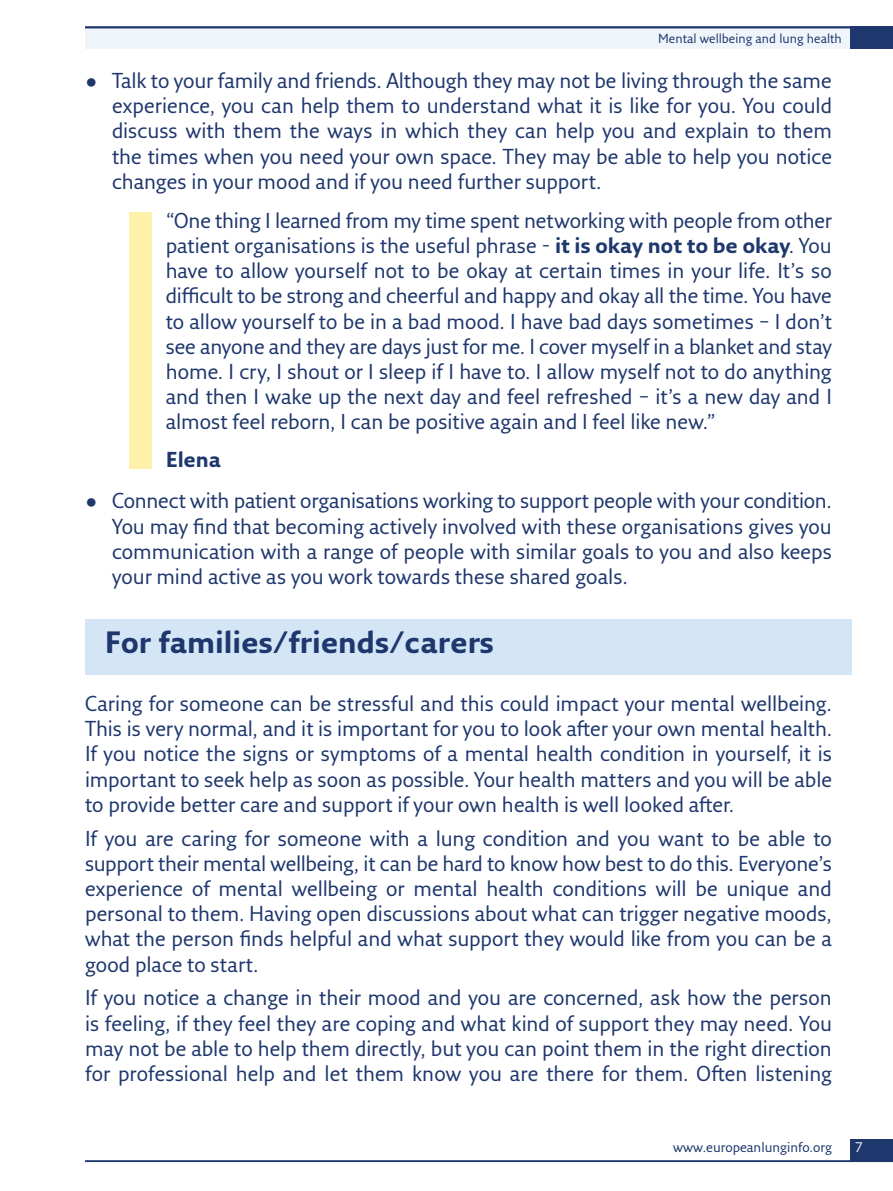
<style>
.page{position:relative;width:893px;height:1191px;background:#fff}
.page>*{position:absolute;margin:0;border:0;box-sizing:border-box;transform-origin:0 0}
.t1{font:700 30px "Fresco Sans Pro";color:#1e376d}
.H___B-head{font:21px/25.2px "Fresco Sans Pro";color:#1e376d;text-align:justify}
.H___B-head-2{font:700 21px "Fresco Sans Pro";letter-spacing:-.005em;color:#1e376d}
.Running_foot_left{font:13.5px "Fresco Sans Pro";color:#1e376d}
.Folio_left{font:13.5px "Fresco Sans Pro";color:#fff}
.Running_head_left{font:12.75px "Fresco Sans Pro";color:#1e376d}
.s1{font-weight:700}
</style>
<div class="page">
<div style="left:85px;top:26px;width:808px;height:23px;background:#eff5fb"></div>
<div style="left:850px;top:26px;width:43px;height:23px;background:#1e376d"></div>
<div style="left:850px;top:1138px;width:43px;height:23px;background:#1e376d"></div>
<hr style="left:85px;top:26px;width:808px;height:2px;background:#1e376d">
<hr style="left:85px;top:1160px;width:808px;height:2px;background:#1e376d">
<div style="left:129px;top:212px;width:23px;height:257px;background:#fff0aa"></div>
<div style="left:85px;top:619px;width:766px;height:55px;background:#d4e5f5"></div>
<p class="Running_head_left" style="left:658px;top:30px;width:185px">Mental wellbeing and lung health</p>
<p class="H___B-head" style="left:112px;top:67px;width:721px;text-indent:-27px">• Talk to your family and friends. Although they may not be living through the same experience, you can help them to understand what it is like for you. You could discuss with them the ways in which they can help you and explain to them the times when you need your own space. They may be able to help you notice changes in your mood and if you need further support.</p>
<p class="H___B-head" style="left:166px;top:207px;width:668px">“One thing I learned from my time spent networking with people from other patient organisations is the useful phrase - <span class="s1">it is okay not to be okay</span>. You have to allow yourself not to be okay at certain times in your life. It’s so difficult to be strong and cheerful and happy and okay all the time. You have to allow yourself to be in a bad mood. I have bad days sometimes – I don’t see anyone and they are days just for me. I cover myself in a blanket and stay home. I cry, I shout or I sleep if I have to. I allow myself not to do anything and then I wake up the next day and feel refreshed – it’s a new day and I almost feel reborn, I can be positive again and I feel like new.”</p>
<p class="H___B-head-2" style="left:166px;top:447px;width:57px">Elena</p>
<p class="H___B-head" style="left:112px;top:488px;width:721px;text-indent:-27px">• Connect with patient organisations working to support people with your condition.<br>You may find that becoming actively involved with these organisations gives you communication with a range of people with similar goals to you and also keeps your mind active as you work towards these shared goals.</p>
<p class="t1" style="left:105px;top:623px;width:391px">For families/friends/carers</p>
<p class="H___B-head" style="left:85px;top:690px;width:749px">Caring for someone can be stressful and this could impact your mental wellbeing.<br>This is very normal, and it is important for you to look after your own mental health.<br>If you notice the signs or symptoms of a mental health condition in yourself, it is important to seek help as soon as possible. Your health matters and you will be able to provide better care and support if your own health is well looked after.</p>
<p class="H___B-head" style="left:85px;top:825px;width:748px">If you are caring for someone with a lung condition and you want to be able to support their mental wellbeing, it can be hard to know how best to do this. Everyone’s experience of mental wellbeing or mental health conditions will be unique and personal to them. Having open discussions about what can trigger negative moods, what the person finds helpful and what support they would like from you can be a good place to start.</p>
<p class="H___B-head" style="left:85px;top:984px;width:748px">If you notice a change in their mood and you are concerned, ask how the person is feeling, if they feel they are coping and what kind of support they may need. You may not be able to help them directly, but you can point them in the right direction for professional help and let them know you are there for them. Often listening</p>
<p class="Running_foot_left" style="left:673px;top:1138px;width:160px">www.europeanlunginfo.org</p>
<p class="Folio_left" style="left:855px;top:1139px;width:10px">7</p>
</div>
